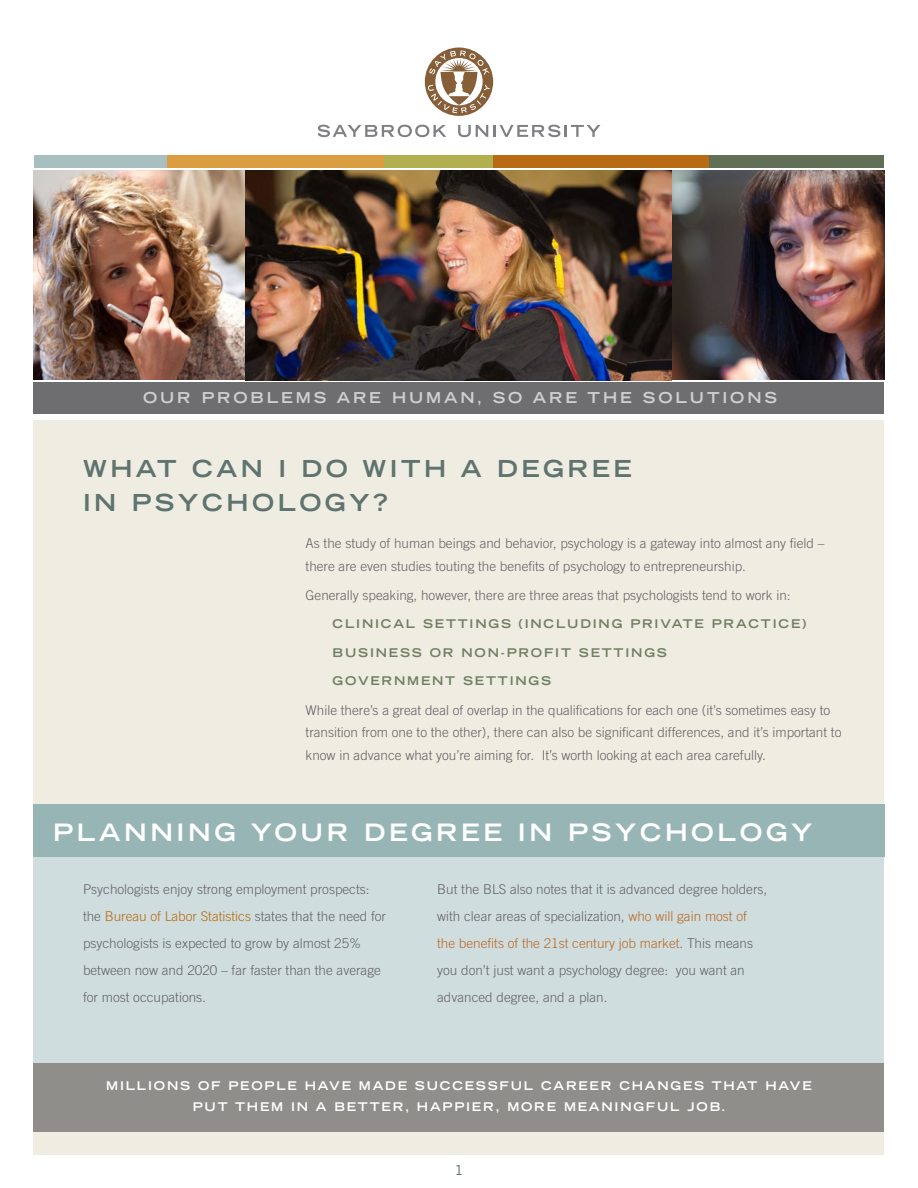
<style>
.page{position:relative;width:918px;height:1188px;background:#fff}
.page>*{position:absolute;margin:0;border:0;box-sizing:border-box;transform-origin:0 0}
.t1{font:700 expanded 24px "Trade Gothic LH";letter-spacing:.15em;color:#fff}
.t2{font:700 expanded 23.4px/34.5px "Trade Gothic LH";letter-spacing:.15em;color:#5f736f}
.t3{font:700 expanded 15px "Trade Gothic LH";letter-spacing:.19em;color:#cecfd1}
.Garamond_Text{font:300 13.5px/27px "Trade Gothic";color:#636366}
._10pt_caps_sub{font:expanded 13.5px "Trade Gothic LH";color:#5f736f}
.caps_subhead{font:700 expanded 12px/21px "Trade Gothic LH";letter-spacing:.15em;color:#fff;text-align:center}
.caps_subhead-2{font:700 expanded 12px "Trade Gothic LH";letter-spacing:.15em;color:#708062}
.s1{color:#b86b12}
.s2{color:#b86a27}
</style>
<div class="page">
<div style="left:34px;top:420px;width:850px;height:734px;background:#efece2"></div>
<div style="left:33px;top:805px;width:851px;height:258px;background:#d0ddde"></div>
<div style="left:34px;top:1063px;width:850px;height:69px;background:#8f8e8b"></div>
<img style="left:34px;top:170px;width:210px;height:210px">
<img style="left:246px;top:170px;width:425px;height:210px">
<img style="left:673px;top:170px;width:211px;height:210px">
<div style="left:34px;top:155px;width:134px;height:13px;background:#a7bfbf"></div>
<div style="left:168px;top:155px;width:217px;height:13px;background:#da9d40"></div>
<div style="left:385px;top:155px;width:109px;height:13px;background:#b2af50"></div>
<div style="left:494px;top:155px;width:215px;height:13px;background:#b86b12"></div>
<div style="left:709px;top:155px;width:175px;height:13px;background:#616f56"></div>
<svg style="left:425px;top:48px;width:68px;height:68px"></svg>
<svg style="left:317px;top:125px;width:129px;height:12px"></svg>
<svg style="left:458px;top:125px;width:143px;height:12px"></svg>
<div style="left:34px;top:382px;width:850px;height:32px;background:#6e6e70"></div>
<div style="left:33px;top:805px;width:851px;height:52px;background:#98b5b5"></div>
<p class="t3" style="left:143px;top:388px;width:635px">OUR PROBLEMS ARE HUMAN, SO ARE THE SOLUTIONS</p>
<p class="t2" style="left:83px;top:451px;width:550px">WHAT CAN I DO WITH A DEGREE<br>IN PSYCHOLOGY?</p>
<p class="Garamond_Text" style="left:306px;top:532px;width:520px;line-height:22.5px">As the study of human beings and behavior, psychology is a gateway into almost any field – there are even studies touting the benefits of psychology to entrepreneurship.</p>
<p class="Garamond_Text" style="left:306px;top:581px;width:487px">Generally speaking, however, there are three areas that psychologists tend to work in:</p>
<p class="caps_subhead-2" style="left:333px;top:616px;width:475px">CLINICAL SETTINGS (INCLUDING PRIVATE PRACTICE)</p>
<p class="caps_subhead-2" style="left:333px;top:645px;width:336px">BUSINESS OR NON-PROFIT SETTINGS</p>
<p class="caps_subhead-2" style="left:333px;top:673px;width:220px">GOVERNMENT SETTINGS</p>
<p class="Garamond_Text" style="left:306px;top:698px;width:537px;line-height:22.5px">While there’s a great deal of overlap in the qualifications for each one (it’s sometimes easy to transition from one to the other), there can also be significant differences, and it’s important to know in advance what you’re aiming for. It’s worth looking at each area carefully.</p>
<p class="t1" style="left:53px;top:816px;width:761px">PLANNING YOUR DEGREE IN PSYCHOLOGY</p>
<p class="Garamond_Text" style="left:83px;top:876px;width:305px">Psychologists enjoy strong employment prospects: the <span class="s1">Bureau of Labor Statistics</span> states that the need for psychologists is expected to grow by almost 25% between now and 2020 – far faster than the average for most occupations.</p>
<p class="Garamond_Text" style="left:437px;top:876px;width:332px">But the BLS also notes that it is advanced degree holders, with clear areas of specialization, <span class="s2">who will gain most of the benefits of the 21st century job market</span>. This means you don’t just want a psychology degree: you want an advanced degree, and a plan.</p>
<p class="caps_subhead" style="left:106px;top:1075px;width:707px">MILLIONS OF PEOPLE HAVE MADE SUCCESSFUL CAREER CHANGES THAT HAVE<br>PUT THEM IN A BETTER, HAPPIER, MORE MEANINGFUL JOB.</p>
<p class="_10pt_caps_sub" style="left:454px;top:1162px;width:11px">1</p>
</div>
